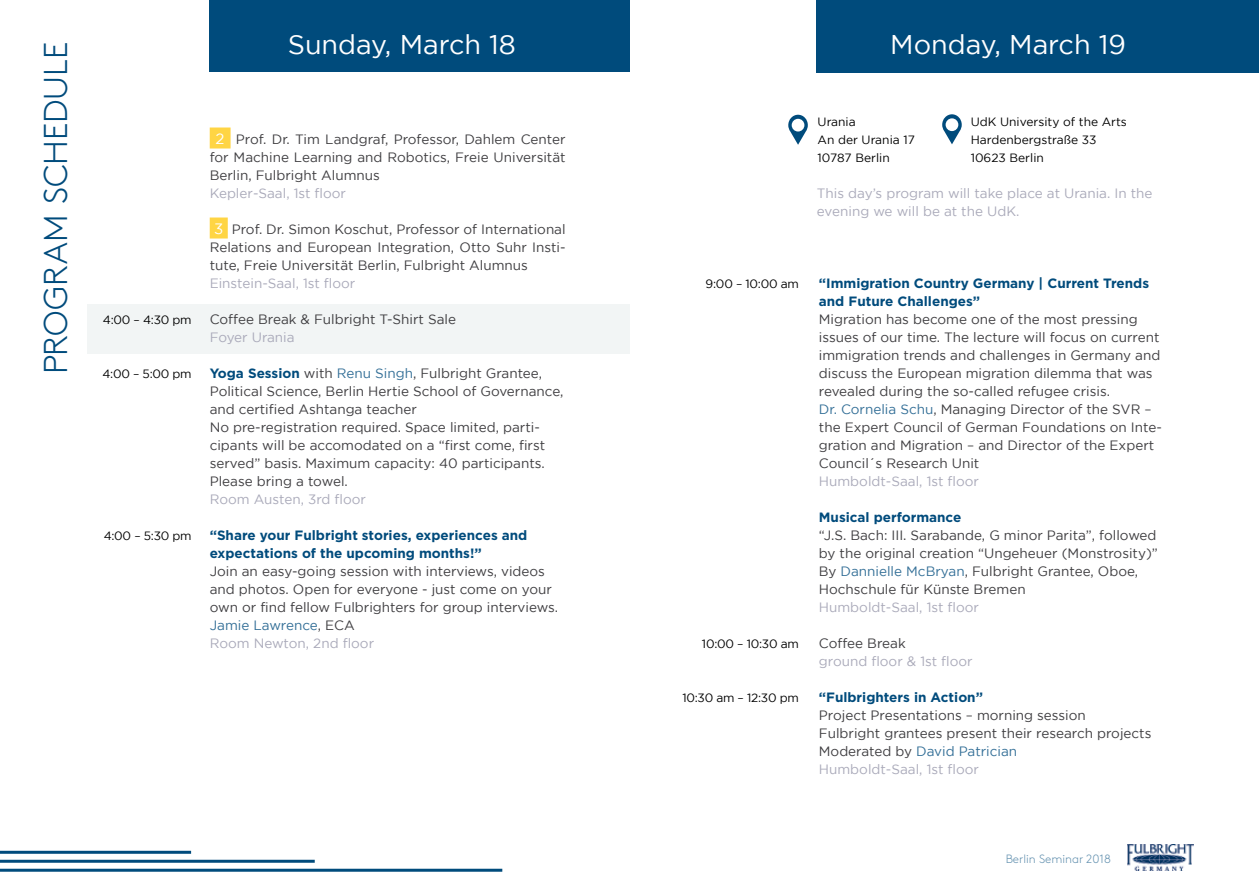
<style>
.page{position:relative;width:1259px;height:893px;background:#fff}
.page>*{position:absolute;margin:0;border:0;box-sizing:border-box;transform-origin:0 0}
.t1{font:300 33px "Brown";letter-spacing:.005em;color:#004b7c}
.t2{font:27px "Gotham";color:#fff}
.t3{font:13.5px/18px "Gotham";color:#3e3d40}
.t4{font:13.5px/18px "Gotham";color:#aaaaba}
.t5{font:700 13.5px/18px "Gotham";color:#004b7c}
.t6{font:12px/18px "Gotham";color:#000}
.t7{font:300 12px "Brown";color:#6693b1}
.t8{font:12px "Gotham";letter-spacing:-.02em;color:#000}
.s1{font-size:15px;color:#fff}
.s2{font-weight:700;color:#004b7c}
.s3{color:#336f97}
.s4{color:#aaaaba}
</style>
<div class="page">
<hr style="left:0;top:869px;width:502px;height:3px;background:#004b7c">
<hr style="left:0;top:860px;width:315px;height:3px;background:#004b7c">
<hr style="left:0;top:851px;width:191px;height:3px;background:#004b7c">
<div style="left:209px;top:0;width:420px;height:72px;background:#004b7c"></div>
<img style="left:1128px;top:844px;width:65px;height:27px">
<div style="left:87px;top:305px;width:542px;height:49px;background:#f2f5f5"></div>
<div style="left:210px;top:128px;width:21px;height:21px;background:#ffd544"></div>
<div style="left:210px;top:218px;width:18px;height:21px;background:#ffd544"></div>
<div style="left:816px;top:0;width:443px;height:72px;background:#004b7c"></div>
<svg style="left:788px;top:115px;width:20px;height:30px"></svg>
<svg style="left:942px;top:114px;width:19px;height:30px"></svg>
<h1 class="t1" style="left:31px;top:374px;width:329px;rotate:-90deg">PROGRAM SCHEDULE</h1>
<h2 class="t2" style="left:288px;top:30px;width:230px">Sunday, March 18</h2>
<p class="t6" style="left:103px;top:311px;width:90px">4:00 – 4:30 pm</p>
<p class="t6" style="left:102px;top:365px;width:91px">4:00 – 5:00 pm</p>
<p class="t6" style="left:104px;top:527px;width:90px">4:00 – 5:30 pm</p>
<p class="t3" style="left:210px;top:130px;width:357px;text-align:justify;text-indent:6px"><span class="s1">2</span> Prof. Dr. Tim Landgraf, Professor, Dahlem Center for Machine Learning and Robotics, Freie Universität Berlin, Fulbright Alumnus</p>
<p class="t4" style="left:210px;top:184px;width:138px">Kepler-Saal, 1st floor</p>
<p class="t3" style="left:210px;top:220px;width:357px;text-align:justify;text-indent:4px"><span class="s1">3</span> Prof. Dr. Simon Koschut, Professor of International Relations and European Integration, Otto Suhr Insti&shy;tute, Freie Universität Berlin, Fulbright Alumnus</p>
<p class="t4" style="left:210px;top:274px;width:147px">Einstein-Saal, 1st floor</p>
<p class="t3" style="left:210px;top:310px;width:248px">Coffee Break &amp; Fulbright T-Shirt Sale</p>
<p class="t4" style="left:210px;top:328px;width:86px">Foyer Urania</p>
<p class="t3" style="left:210px;top:364px;width:355px"><span class="s2">Yoga Session</span> with <span class="s3">Renu Singh</span>, Fulbright Grantee, Political Science, Berlin Hertie School of Governance, and certified Ashtanga teacher<br>No pre-registration required. Space limited, parti&shy;cipants will be accomodated on a “first come, first served” basis. Maximum capacity: 40 participants.<br>Please bring a towel.</p>
<p class="t4" style="left:210px;top:490px;width:158px">Room Austen, 3rd floor</p>
<p class="t5" style="left:210px;top:526px;width:319px">“Share your Fulbright stories, experiences and expectations of the upcoming months!”</p>
<p class="t3" style="left:210px;top:562px;width:350px">Join an easy-going session with interviews, videos and photos. Open for everyone - just come on your own or find fellow Fulbrighters for group interviews.<br><span class="s3">Jamie Lawrence</span>, ECA<br><span class="s4">Room Newton, 2nd floor</span></p>
<h2 class="t2" style="left:890px;top:30px;width:237px">Monday, March 19</h2>
<p class="t6" style="left:817px;top:113px;width:99px">Urania<br>An der Urania 17<br>10787 Berlin</p>
<p class="t6" style="left:970px;top:113px;width:158px">UdK University of the Arts<br>Hardenbergstraße 33<br>10623 Berlin</p>
<p class="t4" style="left:817px;top:184px;width:337px">This day’s program will take place at Urania. In the evening we will be at the UdK.</p>
<p class="t6" style="left:705px;top:275px;width:95px">9:00 – 10:00 am</p>
<p class="t6" style="left:702px;top:635px;width:98px">10:00 – 10:30 am</p>
<p class="t8" style="left:682px;top:691px;width:118px">10:30 am – 12:30 pm</p>
<p class="t5" style="left:819px;top:274px;width:332px">“Immigration Country Germany | Current Trends and Future Challenges”</p>
<p class="t3" style="left:819px;top:310px;width:344px">Migration has become one of the most pressing issues of our time. The lecture will focus on current immigration trends and challenges in Germany and discuss the European migration dilemma that was revealed during the so-called refugee crisis.<br><span class="s3">Dr. Cornelia Schu</span>, Managing Director of the SVR – the Expert Council of German Foundations on Inte&shy;gration and Migration – and Director of the Expert Council´s Research Unit</p>
<p class="t4" style="left:819px;top:472px;width:162px">Humboldt-Saal, 1st floor</p>
<p class="t5" style="left:819px;top:508px;width:144px">Musical performance</p>
<p class="t3" style="left:819px;top:526px;width:340px">“J.S. Bach: III. Sarabande, G minor Parita”, followed by the original creation “Ungeheuer (Monstrosity)” By <span class="s3">Dannielle McBryan</span>, Fulbright Grantee, Oboe, Hochschule für Künste Bremen</p>
<p class="t4" style="left:819px;top:598px;width:162px">Humboldt-Saal, 1st floor</p>
<p class="t3" style="left:819px;top:634px;width:88px">Coffee Break</p>
<p class="t4" style="left:819px;top:652px;width:155px">ground floor &amp; 1st floor</p>
<p class="t5" style="left:819px;top:688px;width:166px">“Fulbrighters in Action”</p>
<p class="t3" style="left:819px;top:706px;width:334px">Project Presentations – morning session<br>Fulbright grantees present their research projects Moderated by <span class="s3">David Patrician<br></span><span class="s4">Humboldt-Saal, 1st floor</span></p>
<p class="t7" style="left:1005px;top:850px;width:107px">Berlin Seminar 2018</p>
</div>
